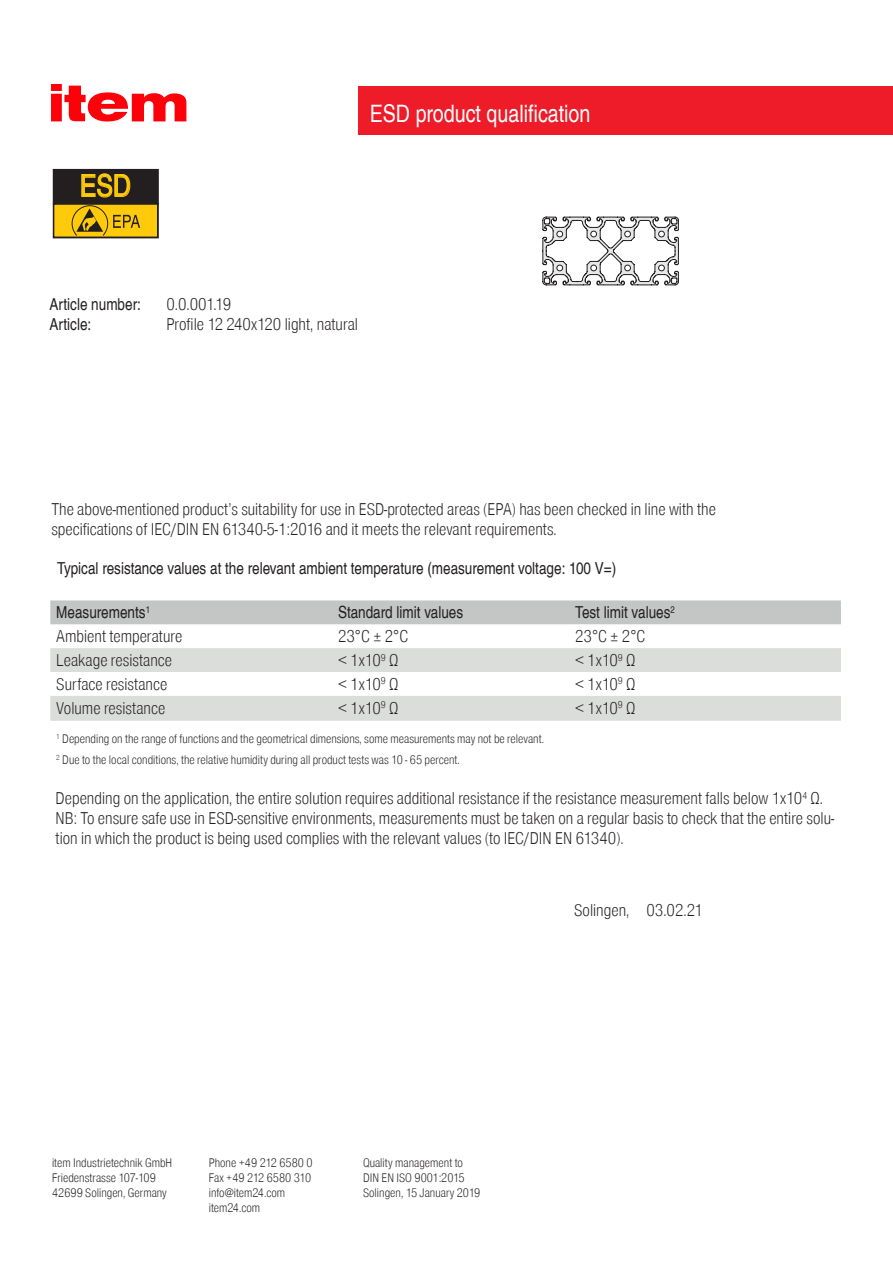
<style>
.page{position:relative;width:893px;height:1263px;background:#fff}
.page>*{position:absolute;margin:0;border:0;box-sizing:border-box;transform-origin:0 0}
.CB_AF_Head{font:24px "Item Global Reg Con";color:#fff}
.CB_AF_fliess{font:16.5px/19.8px "Item Global Lig Con";color:#231f20}
.CB_AF_fliessfett{font:16.5px "Item Global Reg Con";color:#231f20}
.CB_AF_tabthin{font:16.5px "Item Global Lig Con";color:#231f20}
.CB_AF_tabfett{font:16.5px "Item Global Reg Con";color:#231f20}
.CB_AF_fuss{font:12px/14.4px "Item Global Lig Con";color:#231f20}
.CB_AF_fuss2{font:12px "Item Global Lig Con";color:#231f20}
</style>
<div class="page">
<div style="left:358px;top:87px;width:535px;height:48px;background:#ee1c28"></div>
<svg style="left:51px;top:84px;width:135px;height:38px"></svg>
<div style="left:53px;top:204px;width:105px;height:33px;background:#feca0a"></div>
<div style="left:53px;top:203px;width:106px;height:35px;border:2px solid #231f20"></div>
<div style="left:53px;top:170px;width:105px;height:33px;background:#231f20"></div>
<div style="left:53px;top:169px;width:106px;height:35px;border:2px solid #231f20"></div>
<svg style="left:71px;top:205px;width:69px;height:32px"></svg>
<div style="left:51px;top:167px;width:253px;height:134px;border:2px solid #fff"></div>
<svg style="left:543px;top:217px;width:136px;height:68px"></svg>
<div style="left:50px;top:600px;width:791px;height:24px;background:#c4c5c5"></div>
<svg style="left:50px;top:648px;width:791px;height:73px;fill:#dbdddb"></svg>
<svg style="left:81px;top:173px;width:50px;height:25px"></svg>
<p class="CB_AF_Head" style="left:370px;top:100px;width:222px">ESD product qualification</p>
<p class="CB_AF_tabfett" style="left:50px;top:295px;width:93px">Article number:</p>
<p class="CB_AF_tabthin" style="left:166px;top:295px;width:66px">0.0.001.19</p>
<p class="CB_AF_tabfett" style="left:50px;top:315px;width:43px">Article:</p>
<p class="CB_AF_tabthin" style="left:166px;top:315px;width:193px">Profile 12 240x120 light, natural</p>
<p class="CB_AF_fliess" style="left:51px;top:500px;width:666px">The above-mentioned product’s suitability for use in ESD-protected areas (EPA) has been checked in line with the</p>
<p class="CB_AF_fliess" style="left:51px;top:520px;width:507px">specifications of IEC/DIN EN 61340-5-1:2016 and it meets the relevant requirements.</p>
<p class="CB_AF_fliessfett" style="left:57px;top:559px;width:561px">Typical resistance values at the relevant ambient temperature (measurement voltage: 100 V=)</p>
<p class="CB_AF_fliessfett" style="left:56px;top:603px;width:95px">Measurements<sup>1</sup></p>
<p class="CB_AF_fliessfett" style="left:338px;top:603px;width:127px">Standard limit values</p>
<p class="CB_AF_fliessfett" style="left:575px;top:603px;width:101px">Test limit values<sup>2</sup></p>
<p class="CB_AF_fliess" style="left:56px;top:626px;width:127px">Ambient temperature</p>
<p class="CB_AF_fliess" style="left:338px;top:626px;width:72px">23°C ± 2°C</p>
<p class="CB_AF_fliess" style="left:575px;top:626px;width:72px">23°C ± 2°C</p>
<p class="CB_AF_fliess" style="left:56px;top:650px;width:117px">Leakage resistance</p>
<p class="CB_AF_fliess" style="left:338px;top:650px;width:62px">&lt; 1x10<sup>9</sup> Ω</p>
<p class="CB_AF_fliess" style="left:575px;top:650px;width:62px">&lt; 1x10<sup>9</sup> Ω</p>
<p class="CB_AF_fliess" style="left:56px;top:674px;width:113px">Surface resistance</p>
<p class="CB_AF_fliess" style="left:338px;top:674px;width:62px">&lt; 1x10<sup>9</sup> Ω</p>
<p class="CB_AF_fliess" style="left:575px;top:674px;width:62px">&lt; 1x10<sup>9</sup> Ω</p>
<p class="CB_AF_fliess" style="left:56px;top:698px;width:110px">Volume resistance</p>
<p class="CB_AF_fliess" style="left:338px;top:698px;width:62px">&lt; 1x10<sup>9</sup> Ω</p>
<p class="CB_AF_fliess" style="left:575px;top:698px;width:62px">&lt; 1x10<sup>9</sup> Ω</p>
<p class="CB_AF_fuss" style="left:56px;top:732px;width:489px"><sup>1</sup> Depending on the range of functions and the geometrical dimensions, some measurements may not be relevant.</p>
<p class="CB_AF_fuss" style="left:56px;top:753px;width:405px"><sup>2</sup> Due to the local conditions, the relative humidity during all product tests was 10 - 65 percent.</p>
<p class="CB_AF_fliess" style="left:56px;top:789px;width:769px">Depending on the application, the entire solution requires additional resistance if the resistance measurement falls below 1x10<sup>4</sup> Ω.</p>
<p class="CB_AF_fliess" style="left:56px;top:808px;width:780px">NB: To ensure safe use in ESD-sensitive environments, measurements must be taken on a regular basis to check that the entire solu&shy;tion in which the product is being used complies with the relevant values (to IEC/DIN EN 61340).</p>
<p class="CB_AF_fliess" style="left:574px;top:900px;width:57px">Solingen,</p>
<p class="CB_AF_fliess" style="left:646px;top:900px;width:58px">03.02.21</p>
<p class="CB_AF_fuss2" style="left:52px;top:1156px;width:122px">item Industrietechnik GmbH</p>
<p class="CB_AF_fuss2" style="left:52px;top:1171px;width:105px">Friedenstrasse 107-109</p>
<p class="CB_AF_fuss2" style="left:52px;top:1186px;width:116px">42699 Solingen, Germany</p>
<p class="CB_AF_fuss" style="left:100px;top:1171px;width:52px">ße 107-109</p>
<p class="CB_AF_fuss2" style="left:209px;top:1155px;width:105px">Phone +49 212 6580 0</p>
<p class="CB_AF_fuss2" style="left:209px;top:1170px;width:104px">Fax +49 212 6580 310</p>
<p class="CB_AF_fuss2" style="left:209px;top:1185px;width:78px">info@item24.com</p>
<p class="CB_AF_fuss2" style="left:209px;top:1200px;width:53px">item24.com</p>
<p class="CB_AF_fuss2" style="left:363px;top:1155px;width:101px">Quality management to</p>
<p class="CB_AF_fuss2" style="left:363px;top:1170px;width:103px">DIN EN ISO 9001:2015</p>
<p class="CB_AF_fuss2" style="left:363px;top:1185px;width:119px">Solingen, 15 January 2019</p>
<p class="CB_AF_fuss" style="left:208px;top:1157px;width:119px">Telefon +49 212 6580 0<br>Telefax +49 212 6580 310</p>
<p class="CB_AF_fuss" style="left:365px;top:1157px;width:120px">Qualitätsmanagement nach<br>DIN EN ISO 9001:2015<br>Solingen, 15.01.2019</p>
</div>
